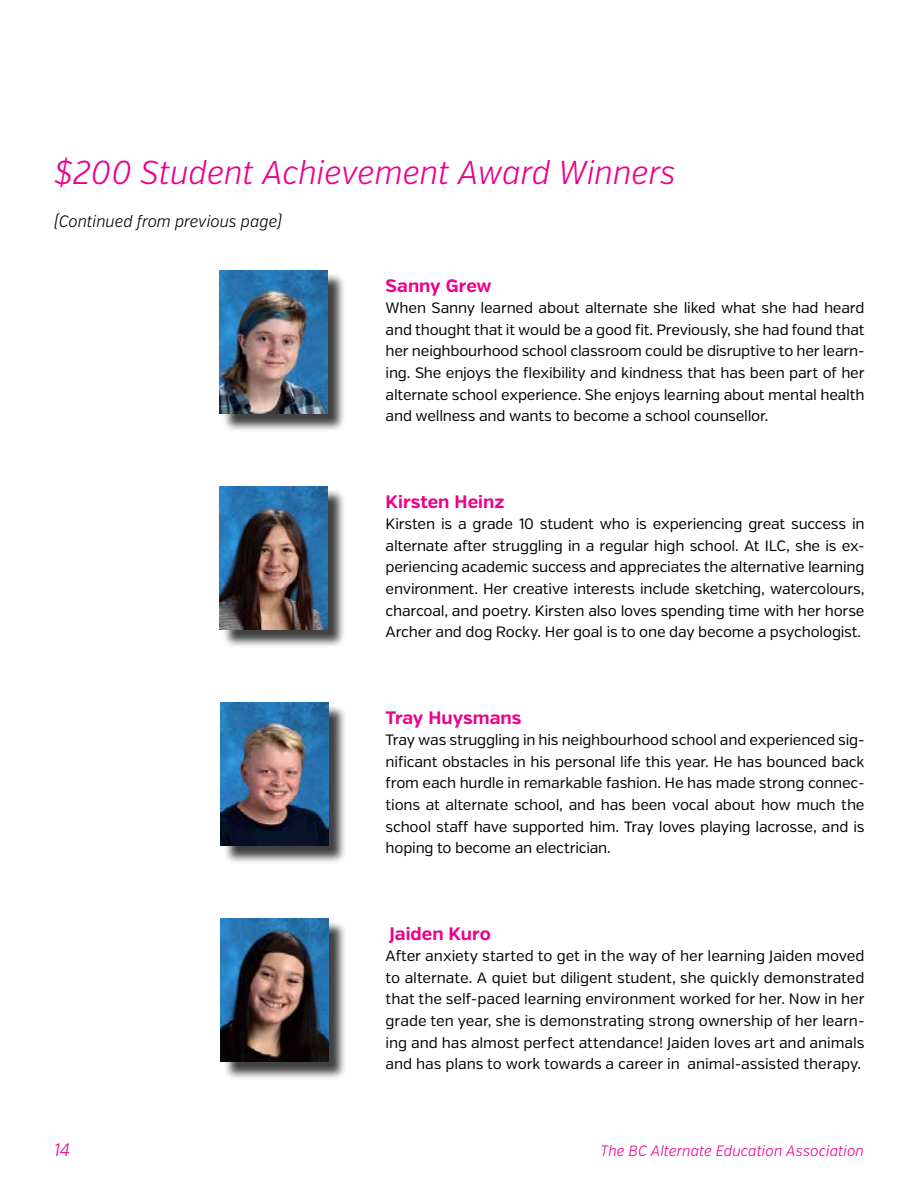
<style>
.page{position:relative;width:918px;height:1188px;background:#fff}
.page>*{position:absolute;margin:0;border:0;box-sizing:border-box;transform-origin:0 0}
.t1{font:italic 300 33px "Verb Cond";color:#ec008c}
.t2{font:700 18px "Verb";color:#ec008c}
.t3{font:italic 300 18px "Verb Cond";color:#ec008c}
.t4{font:italic 300 16.5px "Verb Cond";color:#000}
.t5{font:15px/21.6px "Verb";letter-spacing:-.01em;color:#000;text-align:justify}
.t6{font:italic 300 15px "Verb Cond";letter-spacing:.005em;color:#ec008c}
</style>
<div class="page">
<div style="left:223px;top:920px;width:125px;height:161px;background:#000;opacity:.75"></div>
<img style="left:221px;top:918px;width:108px;height:144px">
<div style="left:222px;top:488px;width:125px;height:161px;background:#000;opacity:.75"></div>
<img style="left:220px;top:486px;width:108px;height:144px">
<div style="left:223px;top:704px;width:125px;height:161px;background:#000;opacity:.75"></div>
<img style="left:221px;top:702px;width:107px;height:144px">
<div style="left:222px;top:272px;width:125px;height:161px;background:#000;opacity:.75"></div>
<img style="left:220px;top:270px;width:107px;height:144px">
<h1 class="t1" style="left:54px;top:153px;width:623px">$200 Student Achievement Award Winners</h1>
<p class="t4" style="left:54px;top:211px;width:229px">(Continued from previous page)</p>
<p class="t2" style="left:386px;top:274px;width:108px">Sanny Grew</p>
<p class="t5" style="left:386px;top:297px;width:480px">When Sanny learned about alternate she liked what she had heard and thought that it would be a good fit. Previously, she had found that her neighbourhood school classroom could be disruptive to her learn&shy;ing. She enjoys the flexibility and kindness that has been part of her alternate school experience. She enjoys learning about mental health and wellness and wants to become a school counsellor.</p>
<p class="t2" style="left:386px;top:490px;width:120px">Kirsten Heinz</p>
<p class="t5" style="left:386px;top:513px;width:480px">Kirsten is a grade 10 student who is experiencing great success in alternate after struggling in a regular high school. At ILC, she is ex&shy;periencing academic success and appreciates the alternative learning environment. Her creative interests include sketching, watercolours, charcoal, and poetry. Kirsten also loves spending time with her horse Archer and dog Rocky. Her goal is to one day become a psychologist.</p>
<p class="t2" style="left:386px;top:706px;width:137px">Tray Huysmans</p>
<p class="t5" style="left:386px;top:729px;width:480px">Tray was struggling in his neighbourhood school and experienced sig&shy;nificant obstacles in his personal life this year. He has bounced back from each hurdle in remarkable fashion. He has made strong connec&shy;tions at alternate school, and has been vocal about how much the school staff have supported him. Tray loves playing lacrosse, and is hoping to become an electrician.</p>
<p class="t2" style="left:389px;top:922px;width:103px">Jaiden Kuro</p>
<p class="t5" style="left:386px;top:945px;width:480px">After anxiety started to get in the way of her learning Jaiden moved to alternate. A quiet but diligent student, she quickly demonstrated that the self-paced learning environment worked for her. Now in her grade ten year, she is demonstrating strong ownership of her learn&shy;ing and has almost perfect attendance! Jaiden loves art and animals and has plans to work towards a career in animal-assisted therapy.</p>
<p class="t3" style="left:54px;top:1139px;width:18px">14</p>
<p class="t6" style="left:600px;top:1141px;width:265px">The BC Alternate Education Association</p>
</div>
